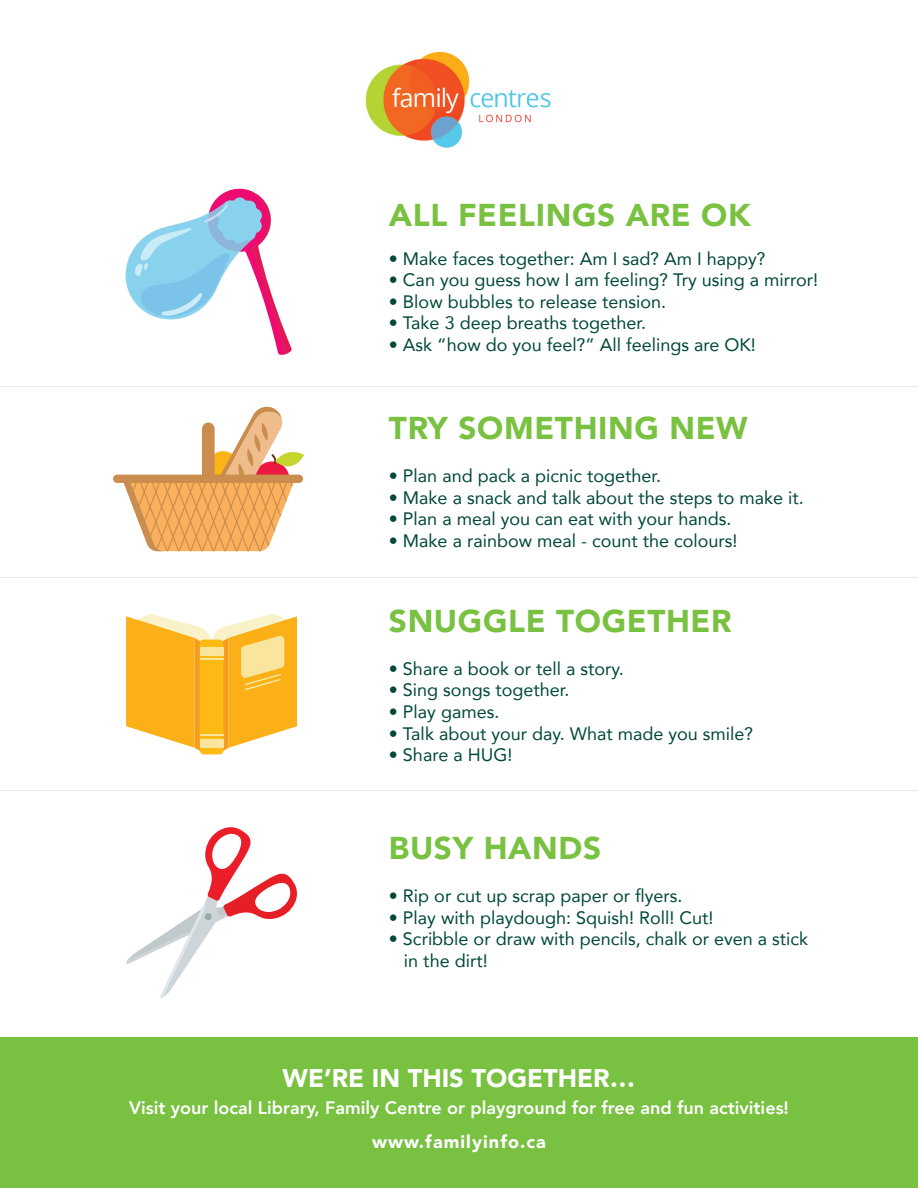
<style>
.page{position:relative;width:918px;height:1188px;background:#fff}
.page>*{position:absolute;margin:0;border:0;box-sizing:border-box;transform-origin:0 0}
.t1{font:900 31.5px "Avenir";letter-spacing:.02em;color:#79c141}
.t2{font:900 25.5px "Avenir";color:#fff}
.t3{font:18px/21.6px "Avenir";color:#00483a}
.t4{font:800 18px "Avenir";color:#fff}
.t5{font:900 18px "Avenir";letter-spacing:.06em;color:#fff}
</style>
<div class="page">
<div style="left:0;top:1038px;width:918px;height:150px;background:#79c141"></div>
<hr style="left:0;top:386px;width:918px;height:1px;background:#e6edeb">
<hr style="left:0;top:577px;width:918px;height:1px;background:#e6edeb">
<hr style="left:0;top:790px;width:918px;height:1px;background:#e6edeb">
<div style="left:113px;top:475px;width:190px;height:8px;background:#ca8d4d;border-radius:4px"></div>
<svg style="left:123px;top:406px;width:181px;height:145px"></svg>
<svg style="left:126px;top:827px;width:171px;height:171px"></svg>
<div style="left:200px;top:640px;width:23px;height:114px;background:#fcba13;border-radius:4px"></div>
<svg style="left:126px;top:614px;width:171px;height:137px"></svg>
<svg style="left:125px;top:188px;width:167px;height:167px"></svg>
<img style="left:365px;top:51px;width:186px;height:97px">
<p class="t1" style="left:389px;top:189px;width:363px">ALL FEELINGS ARE OK</p>
<p class="t3" style="left:389px;top:247px;width:378px">• Make faces together: Am I sad? Am I happy?</p>
<p class="t3" style="left:389px;top:269px;width:431px">• Can you guess how I am feeling? Try using a mirror!</p>
<p class="t3" style="left:389px;top:290px;width:279px">• Blow bubbles to release tension.</p>
<p class="t3" style="left:389px;top:312px;width:259px">• Take 3 deep breaths together.</p>
<p class="t3" style="left:389px;top:333px;width:368px">• Ask “how do you feel?” All feelings are OK!</p>
<p class="t1" style="left:389px;top:401px;width:360px">TRY SOMETHING NEW</p>
<p class="t3" style="left:389px;top:464px;width:274px">• Plan and pack a picnic together.</p>
<p class="t3" style="left:389px;top:486px;width:416px">• Make a snack and talk about the steps to make it.</p>
<p class="t3" style="left:389px;top:508px;width:344px">• Plan a meal you can eat with your hands.</p>
<p class="t3" style="left:389px;top:529px;width:350px">• Make a rainbow meal - count the colours!</p>
<p class="t1" style="left:389px;top:594px;width:344px">SNUGGLE TOGETHER</p>
<p class="t3" style="left:389px;top:657px;width:236px">• Share a book or tell a story.</p>
<p class="t3" style="left:389px;top:679px;width:182px">• Sing songs together.</p>
<p class="t3" style="left:389px;top:700px;width:112px">• Play games.</p>
<p class="t3" style="left:389px;top:722px;width:366px">• Talk about your day. What made you smile?</p>
<p class="t3" style="left:389px;top:744px;width:125px">• Share a HUG!</p>
<p class="t1" style="left:389px;top:821px;width:214px">BUSY HANDS</p>
<p class="t3" style="left:389px;top:884px;width:295px">• Rip or cut up scrap paper or flyers.</p>
<p class="t3" style="left:389px;top:906px;width:326px">• Play with playdough: Squish! Roll! Cut!</p>
<p class="t3" style="left:404px;top:928px;width:406px;text-indent:-15px">• Scribble or draw with pencils, chalk or even a stick in the dirt!</p>
<p class="t2" style="left:283px;top:1056px;width:354px">WE’RE IN THIS TOGETHER…</p>
<p class="t4" style="left:129px;top:1093px;width:661px">Visit your local Library, Family Centre or playground for free and fun activities!</p>
<p class="t5" style="left:372px;top:1126px;width:175px">www.familyinfo.ca</p>
</div>
